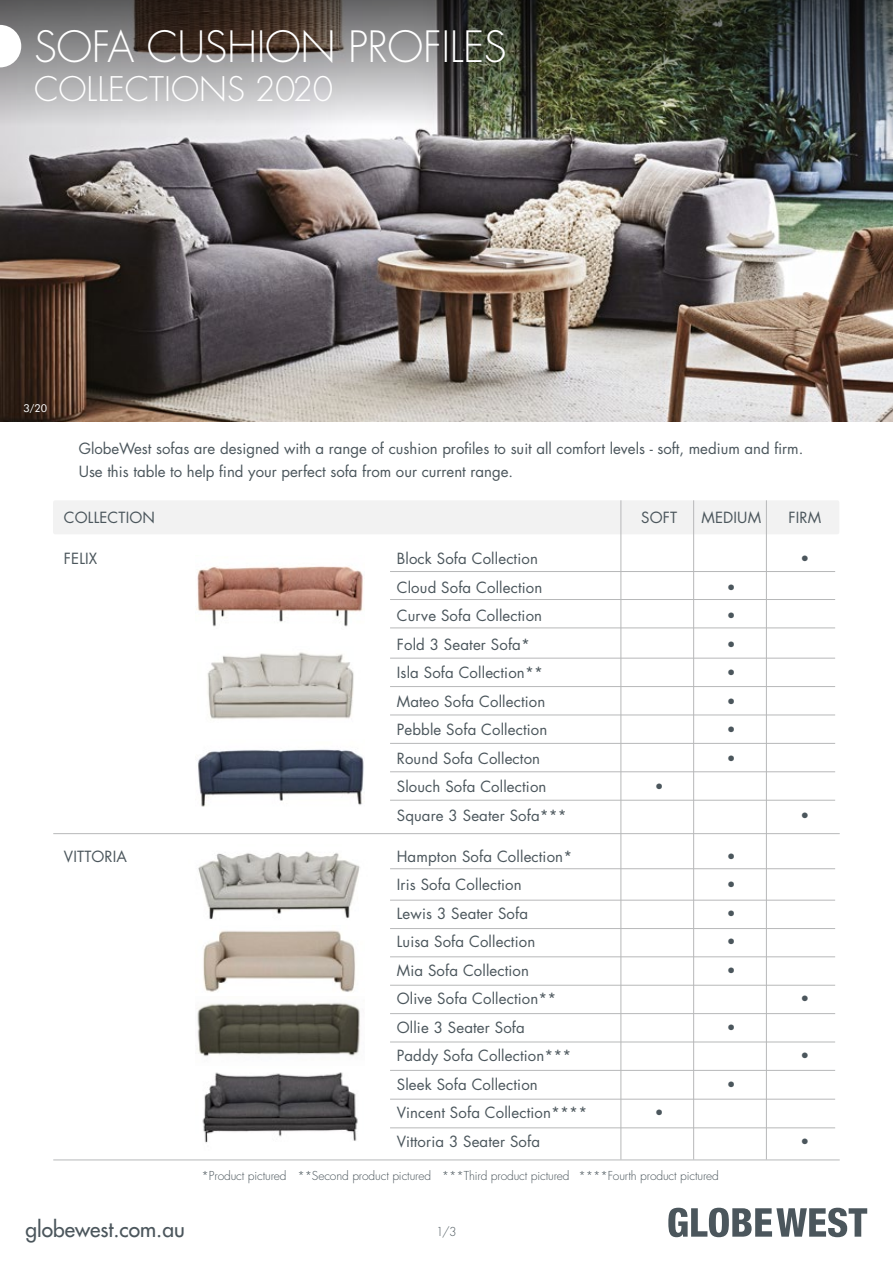
<style>
.page{position:relative;width:893px;height:1263px;background:#fff}
.page>*{position:absolute;margin:0;border:0;box-sizing:border-box;transform-origin:0 0}
.t1{font:300 42px "Futura";letter-spacing:-.01em;color:#fff}
.t2{font:300 33px "Futura";color:#fff}
.t3{font:21px "Futura";color:#4b565c}
.t4{font:15px/22.5px "Futura";letter-spacing:.01em;color:#4b565c}
.t5{font:300 12px "Futura";letter-spacing:-.01em;color:#4b565c}
.t6{font:10.8px "Futura BT";color:#fff}
</style>
<div class="page">
<img style="left:0;top:125px;width:893px;height:297px">
<img style="left:0;top:0;width:893px;height:125px">
<svg style="left:668px;top:1208px;width:199px;height:29px"></svg>
<div style="left:53px;top:500px;width:786px;height:34px;background:#f2f2f2;border-radius:2px"></div>
<hr style="left:53px;top:833px;width:787px;height:1px;background:#b7b8b9">
<hr style="left:53px;top:1160px;width:787px;height:1px;background:#b7b8b9">
<hr style="left:766px;top:500px;width:1px;height:659px;background:#b7b8b9">
<hr style="left:693px;top:500px;width:1px;height:659px;background:#b7b8b9">
<hr style="left:621px;top:500px;width:1px;height:659px;background:#b7b8b9">
<img style="left:196px;top:566px;width:167px;height:61px">
<img style="left:198px;top:851px;width:162px;height:68px">
<img style="left:202px;top:1072px;width:156px;height:71px">
<img style="left:197px;top:930px;width:163px;height:127px">
<img style="left:207px;top:652px;width:147px;height:67px">
<img style="left:198px;top:749px;width:166px;height:58px">
<hr style="left:390px;top:571px;width:445px;height:1px;background:#b7b8b9">
<hr style="left:390px;top:985px;width:445px;height:1px;background:#b7b8b9">
<hr style="left:390px;top:956px;width:445px;height:1px;background:#b7b8b9">
<hr style="left:390px;top:800px;width:445px;height:1px;background:#b7b8b9">
<hr style="left:390px;top:771px;width:445px;height:1px;background:#b7b8b9">
<hr style="left:390px;top:686px;width:445px;height:1px;background:#b7b8b9">
<hr style="left:390px;top:715px;width:445px;height:1px;background:#b7b8b9">
<hr style="left:390px;top:743px;width:445px;height:1px;background:#b7b8b9">
<hr style="left:390px;top:928px;width:445px;height:1px;background:#b7b8b9">
<hr style="left:390px;top:868px;width:445px;height:1px;background:#b7b8b9">
<hr style="left:390px;top:1042px;width:445px;height:1px;background:#b7b8b9">
<hr style="left:390px;top:599px;width:445px;height:1px;background:#b7b8b9">
<hr style="left:390px;top:900px;width:445px;height:1px;background:#b7b8b9">
<hr style="left:390px;top:1013px;width:445px;height:1px;background:#b7b8b9">
<hr style="left:390px;top:628px;width:445px;height:1px;background:#b7b8b9">
<hr style="left:390px;top:658px;width:445px;height:1px;background:#b7b8b9">
<hr style="left:390px;top:1070px;width:445px;height:1px;background:#b7b8b9">
<hr style="left:390px;top:1099px;width:445px;height:1px;background:#b7b8b9">
<hr style="left:390px;top:1127px;width:445px;height:1px;background:#b7b8b9">
<svg style="left:0;top:25px;width:21px;height:42px"></svg>
<h1 class="t1" style="left:34px;top:20px;width:474px">SOFA CUSHION PROFILES</h1>
<h2 class="t2" style="left:34px;top:68px;width:301px">COLLECTIONS 2020</h2>
<p class="t6" style="left:23px;top:402px;width:25px">3/20</p>
<p class="t4" style="left:79px;top:437px;width:726px">GlobeWest sofas are designed with a range of cushion profiles to suit all comfort levels - soft, medium and firm.<br>Use this table to help find your perfect sofa from our current range.</p>
<p class="t4" style="left:64px;top:506px;width:93px">COLLECTION</p>
<p class="t4" style="left:641px;top:506px;width:37px">SOFT</p>
<p class="t4" style="left:701px;top:506px;width:61px">MEDIUM</p>
<p class="t4" style="left:788px;top:506px;width:34px">FIRM</p>
<p class="t4" style="left:64px;top:547px;width:35px">FELIX</p>
<p class="t4" style="left:397px;top:547px;width:143px">Block Sofa Collection</p>
<p class="t4" style="left:800px;top:547px;width:10px">•</p>
<p class="t4" style="left:397px;top:576px;width:147px">Cloud Sofa Collection</p>
<p class="t4" style="left:727px;top:576px;width:10px">•</p>
<p class="t4" style="left:397px;top:604px;width:147px">Curve Sofa Collection</p>
<p class="t4" style="left:727px;top:604px;width:10px">•</p>
<p class="t4" style="left:397px;top:633px;width:135px">Fold 3 Seater Sofa*</p>
<p class="t4" style="left:727px;top:633px;width:10px">•</p>
<p class="t4" style="left:397px;top:661px;width:148px">Isla Sofa Collection**</p>
<p class="t4" style="left:727px;top:661px;width:10px">•</p>
<p class="t4" style="left:397px;top:690px;width:150px">Mateo Sofa Collection</p>
<p class="t4" style="left:727px;top:690px;width:10px">•</p>
<p class="t4" style="left:397px;top:718px;width:152px">Pebble Sofa Collection</p>
<p class="t4" style="left:727px;top:718px;width:10px">•</p>
<p class="t4" style="left:397px;top:747px;width:145px">Round Sofa Collecton</p>
<p class="t4" style="left:727px;top:747px;width:10px">•</p>
<p class="t4" style="left:397px;top:775px;width:151px">Slouch Sofa Collection</p>
<p class="t4" style="left:655px;top:775px;width:10px">•</p>
<p class="t4" style="left:397px;top:804px;width:172px">Square 3 Seater Sofa***</p>
<p class="t4" style="left:800px;top:804px;width:10px">•</p>
<p class="t4" style="left:64px;top:845px;width:65px">VITTORIA</p>
<p class="t4" style="left:397px;top:845px;width:177px">Hampton Sofa Collection*</p>
<p class="t4" style="left:727px;top:845px;width:10px">•</p>
<p class="t4" style="left:397px;top:873px;width:126px">Iris Sofa Collection</p>
<p class="t4" style="left:727px;top:873px;width:10px">•</p>
<p class="t4" style="left:397px;top:902px;width:133px">Lewis 3 Seater Sofa</p>
<p class="t4" style="left:727px;top:902px;width:10px">•</p>
<p class="t4" style="left:397px;top:930px;width:140px">Luisa Sofa Collection</p>
<p class="t4" style="left:727px;top:930px;width:10px">•</p>
<p class="t4" style="left:397px;top:959px;width:134px">Mia Sofa Collection</p>
<p class="t4" style="left:727px;top:959px;width:10px">•</p>
<p class="t4" style="left:397px;top:987px;width:161px">Olive Sofa Collection**</p>
<p class="t4" style="left:800px;top:987px;width:10px">•</p>
<p class="t4" style="left:397px;top:1016px;width:130px">Ollie 3 Seater Sofa</p>
<p class="t4" style="left:727px;top:1016px;width:10px">•</p>
<p class="t4" style="left:397px;top:1044px;width:176px">Paddy Sofa Collection***</p>
<p class="t4" style="left:800px;top:1044px;width:10px">•</p>
<p class="t4" style="left:397px;top:1073px;width:143px">Sleek Sofa Collection</p>
<p class="t4" style="left:727px;top:1073px;width:10px">•</p>
<p class="t4" style="left:397px;top:1101px;width:192px">Vincent Sofa Collection****</p>
<p class="t4" style="left:655px;top:1101px;width:10px">•</p>
<p class="t4" style="left:397px;top:1130px;width:145px">Vittoria 3 Seater Sofa</p>
<p class="t4" style="left:800px;top:1130px;width:10px">•</p>
<p class="t5" style="left:202px;top:1168px;width:519px">*Product pictured **Second product pictured ***Third product pictured ****Fourth product pictured</p>
<h3 class="t3" style="left:26px;top:1215px;width:161px">globewest.com.au</h3>
<p class="t5" style="left:436px;top:1224px;width:22px">1/3</p>
</div>
